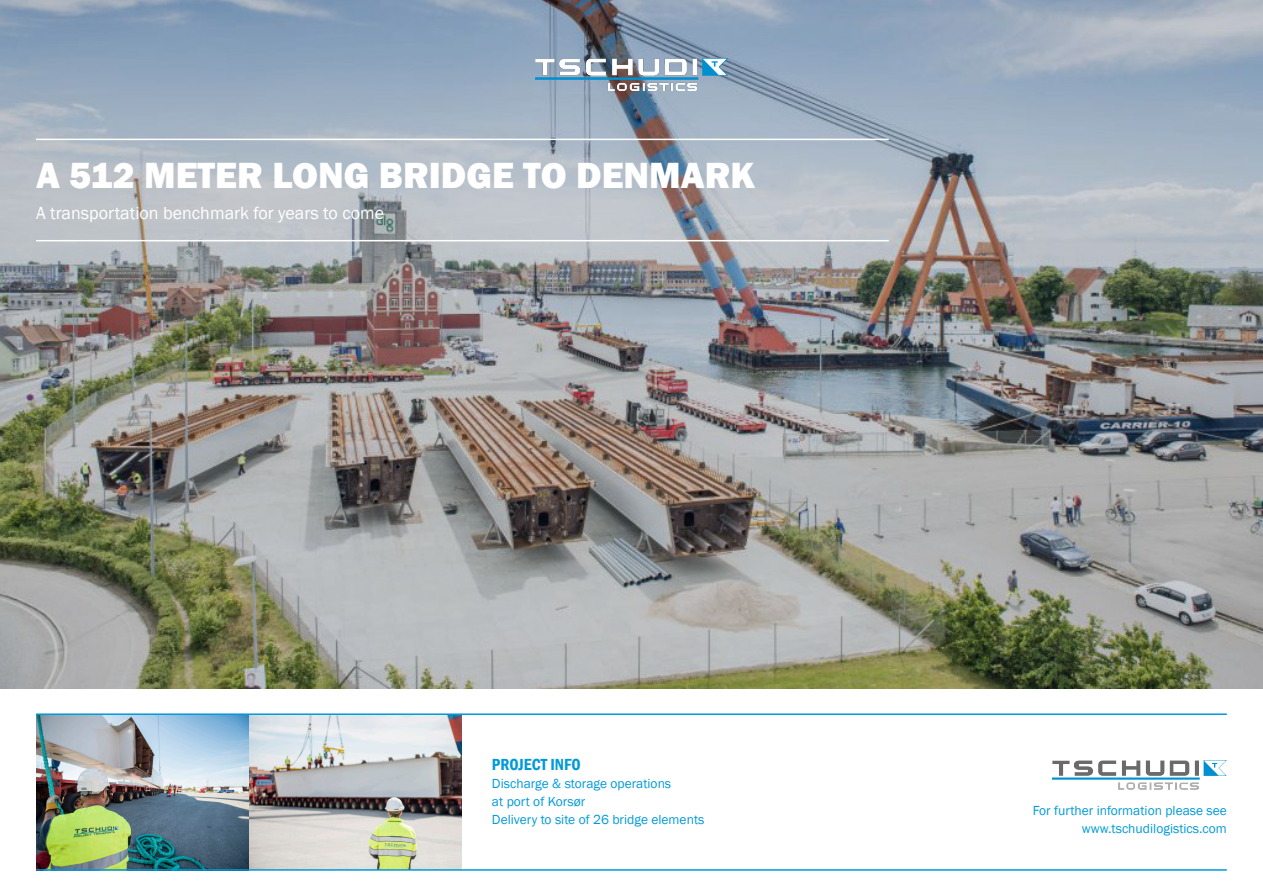
<style>
.page{position:relative;width:1263px;height:893px;background:#fff}
.page>*{position:absolute;margin:0;border:0;box-sizing:border-box;transform-origin:0 0}
.t1{font:800 37.5px "Franklin Gothic";color:#fff}
.t2{font:18px "Franklin Gothic";color:#fff}
.t3{font:600 condensed 16.5px "Franklin Gothic";color:#009ad9}
.t4{font:13.5px "Franklin Gothic";color:#009ad9}
</style>
<div class="page">
<img style="left:249px;top:715px;width:212px;height:154px">
<img style="left:36px;top:715px;width:213px;height:154px">
<img style="left:0;top:0;width:1263px;height:689px">
<hr style="left:36px;top:713px;width:1191px;height:2px;background:#009ad9">
<hr style="left:36px;top:869px;width:1191px;height:2px;background:#009ad9">
<hr style="left:36px;top:139px;width:853px;height:1px;background:#fff">
<hr style="left:36px;top:240px;width:853px;height:1px;background:#fff">
<img style="left:1052px;top:760px;width:174px;height:29px">
<img style="left:535px;top:59px;width:192px;height:32px">
<p class="t1" style="left:36px;top:151px;width:721px">A 512 METER LONG BRIDGE TO DENMARK</p>
<p class="t2" style="left:36px;top:202px;width:350px">A transportation benchmark for years to come</p>
<p class="t3" style="left:492px;top:753px;width:90px">PROJECT INFO</p>
<p class="t4" style="left:492px;top:775px;width:181px">Discharge &amp; storage operations</p>
<p class="t4" style="left:492px;top:793px;width:95px">at port of Korsør</p>
<p class="t4" style="left:492px;top:811px;width:214px">Delivery to site of 26 bridge elements</p>
<p class="t4" style="left:1033px;top:802px;width:196px">For further information please see</p>
<p class="t4" style="left:1082px;top:820px;width:147px">www.tschudilogistics.com</p>
</div>
